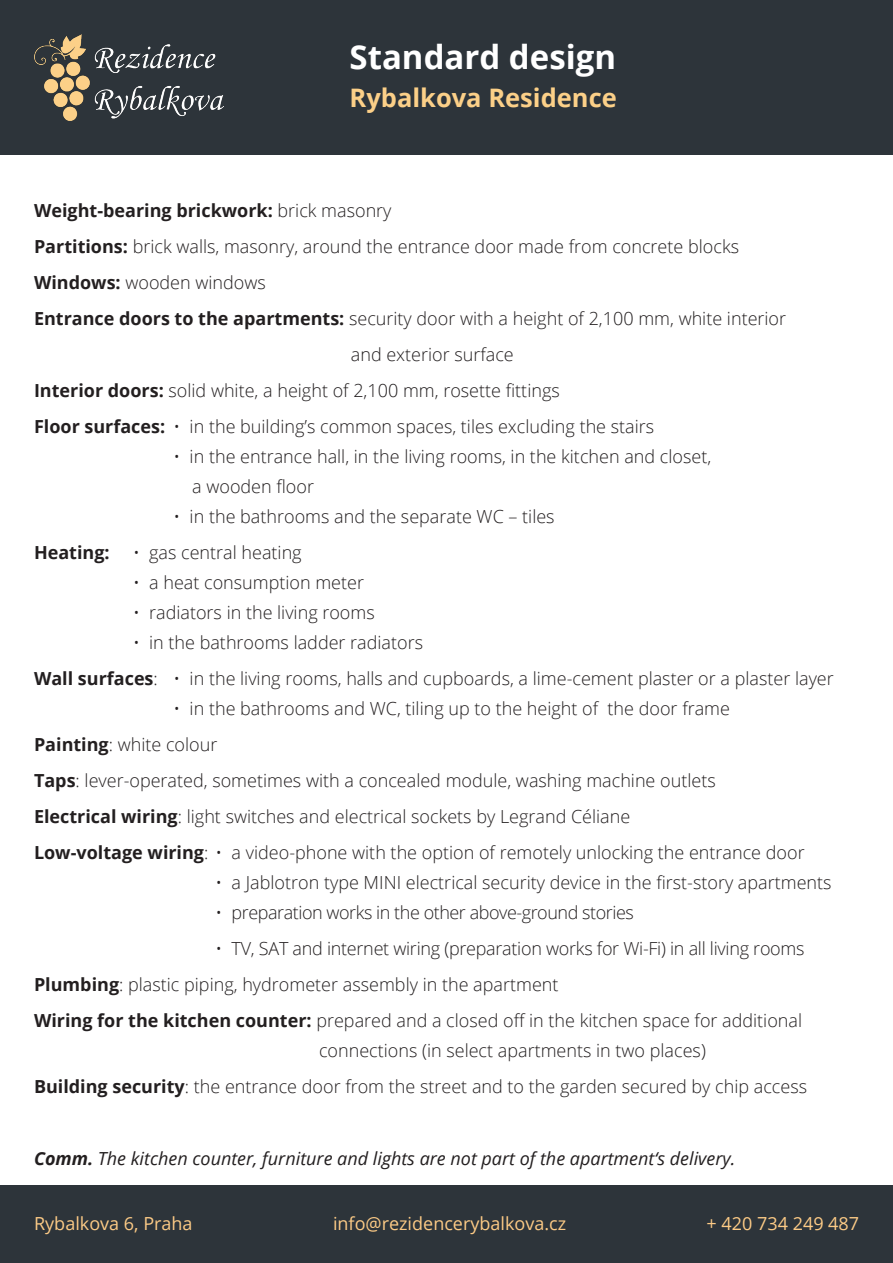
<style>
.page{position:relative;width:893px;height:1263px;background:#fff}
.page>*{position:absolute;margin:0;border:0;box-sizing:border-box;transform-origin:0 0}
.t1{font:700 33px "Open Sans";color:#fff}
.t2{font:700 25.5px "Open Sans";color:#fcd088}
.t3{font:300 18px/30px "Open Sans";color:#231f20}
.t4{font:italic 18px "Open Sans";color:#231f20}
.t5{font:18px "Open Sans";color:#fdcb86}
.t6{font:300 18px "Open Sans";letter-spacing:-.025em;color:#231f20}
.t7{font:700 18px "Open Sans";color:#231f20}
.s1{font-weight:300}
.s2{font-weight:700}
</style>
<div class="page">
<div style="left:0;top:0;width:893px;height:154px;background:#2d343a"></div>
<div style="left:0;top:1185px;width:893px;height:78px;background:#2d343a"></div>
<img style="left:34px;top:34px;width:190px;height:86px">
<p class="t1" style="left:350px;top:34px;width:268px">Standard design</p>
<p class="t2" style="left:350px;top:80px;width:269px">Rybalkova Residence</p>
<p class="t7" style="left:34px;top:197px;width:359px">Weight-bearing brickwork: <span class="s1">brick masonry</span></p>
<p class="t3" style="left:34px;top:231px;width:707px"><span class="s2">Partitions:</span> brick walls, masonry, around the entrance door made from concrete blocks</p>
<p class="t3" style="left:34px;top:267px;width:233px"><span class="s2">Windows:</span> wooden windows</p>
<p class="t3" style="left:34px;top:303px;width:754px"><span class="s2">Entrance doors to the apartments:</span> security door with a height of 2,100 mm, white interior</p>
<p class="t3" style="left:351px;top:339px;width:164px">and exterior surface</p>
<p class="t3" style="left:34px;top:375px;width:527px"><span class="s2">Interior doors:</span> solid white, a height of 2,100 mm, rosette fittings</p>
<p class="t3" style="left:34px;top:411px;width:622px"><span class="s2">Floor surfaces:</span> • in the building’s common spaces, tiles excluding the stairs</p>
<p class="t3" style="left:192px;top:441px;width:520px;text-indent:-19px">• in the entrance hall, in the living rooms, in the kitchen and closet, a wooden floor</p>
<p class="t3" style="left:174px;top:501px;width:383px">• in the bathrooms and the separate WC – tiles</p>
<p class="t7" style="left:34px;top:539px;width:77px">Heating:</p>
<p class="t3" style="left:133px;top:537px;width:170px">• gas central heating</p>
<p class="t3" style="left:133px;top:567px;width:233px">• a heat consumption meter</p>
<p class="t3" style="left:133px;top:597px;width:243px">• radiators in the living rooms</p>
<p class="t3" style="left:133px;top:627px;width:292px">• in the bathrooms ladder radiators</p>
<p class="t3" style="left:34px;top:663px;width:801px"><span class="s2">Wall surfaces</span>: • in the living rooms, halls and cupboards, a lime-cement plaster or a plaster layer</p>
<p class="t3" style="left:174px;top:693px;width:558px">• in the bathrooms and WC, tiling up to the height of the door frame</p>
<p class="t3" style="left:34px;top:729px;width:185px"><span class="s2">Painting</span>: white colour</p>
<p class="t3" style="left:34px;top:765px;width:683px"><span class="s2">Taps</span>: lever-operated, sometimes with a concealed module, washing machine outlets</p>
<p class="t3" style="left:34px;top:801px;width:598px"><span class="s2">Electrical wiring</span>: light switches and electrical sockets by Legrand Céliane</p>
<p class="t3" style="left:34px;top:837px;width:772px"><span class="s2">Low-voltage wiring</span>: • a video-phone with the option of remotely unlocking the entrance door</p>
<p class="t3" style="left:216px;top:867px;width:618px">• a Jablotron type MINI electrical security device in the first-story apartments</p>
<p class="t6" style="left:216px;top:900px;width:420px">• preparation works in the other above-ground stories</p>
<p class="t3" style="left:216px;top:933px;width:591px">• TV, SAT and internet wiring (preparation works for Wi-Fi) in all living rooms</p>
<p class="t3" style="left:34px;top:969px;width:526px"><span class="s2">Plumbing</span>: plastic piping, hydrometer assembly in the apartment</p>
<p class="t3" style="left:34px;top:1005px;width:770px"><span class="s2">Wiring for the kitchen counter:</span> prepared and a closed off in the kitchen space for additional</p>
<p class="t3" style="left:319px;top:1035px;width:388px">connections (in select apartments in two places)</p>
<p class="t3" style="left:34px;top:1071px;width:775px"><span class="s2">Building security</span>: the entrance door from the street and to the garden secured by chip access</p>
<p class="t4" style="left:34px;top:1146px;width:703px"><span class="s2">Comm.</span> The kitchen counter, furniture and lights are not part of the apartment‘s delivery.</p>
<p class="t5" style="left:34px;top:1211px;width:160px">Rybalkova 6, Praha</p>
<p class="t5" style="left:333px;top:1211px;width:235px">info@rezidencerybalkova.cz</p>
<p class="t5" style="left:707px;top:1211px;width:154px">+ 420 734 249 487</p>
</div>
